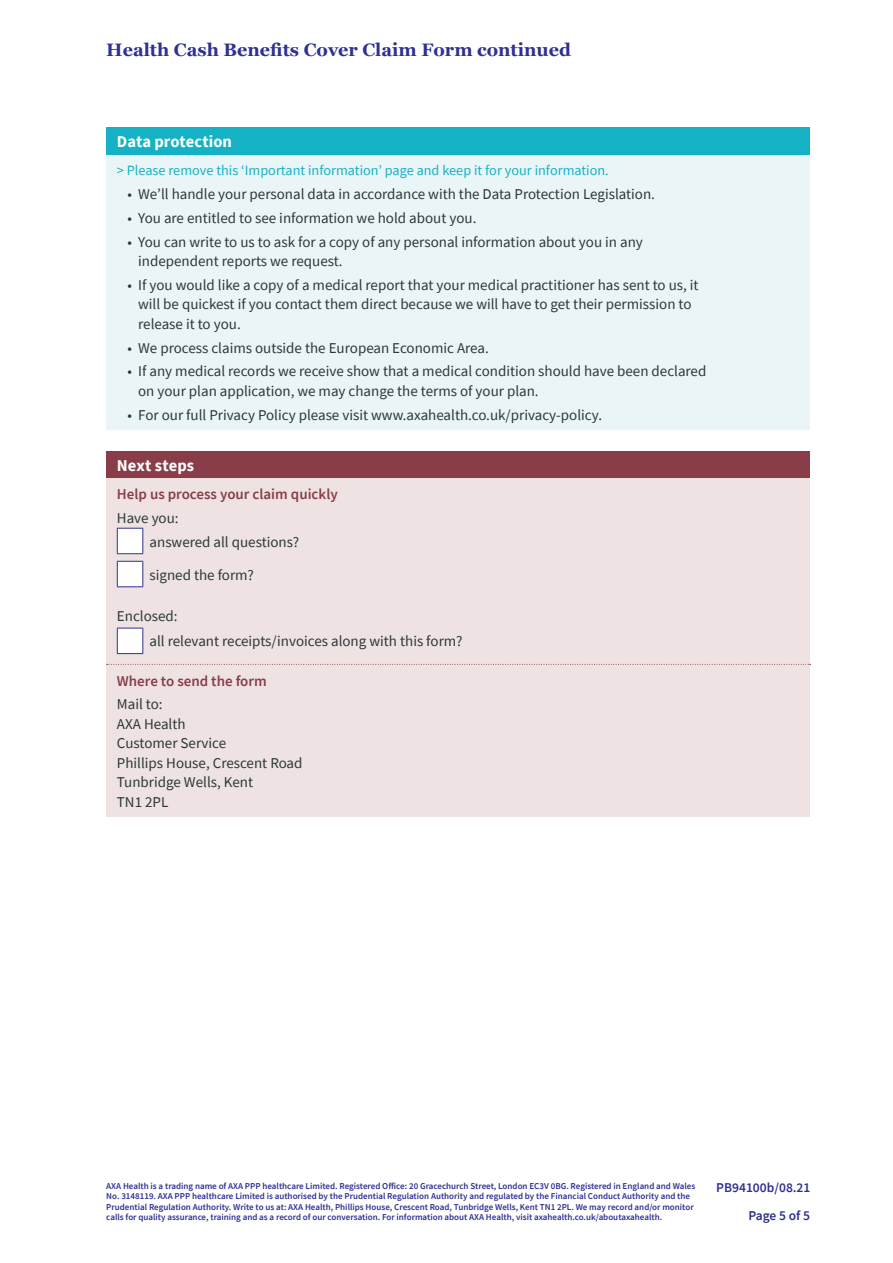
<style>
.page{position:relative;width:893px;height:1263px;background:#fff}
.page>*{position:absolute;margin:0;border:0;box-sizing:border-box;transform-origin:0 0}
.t1{font:700 18px "Georgia";color:#2e3092}
.Section_Header_Text{font:700 16.5px "Source Sans Pro";color:#fff}
.Check_Box_Text{font:15px/19.5px "Source Sans Pro";color:#2c3738}
.Form_Body_Text{font:15px "Source Sans Pro";color:#2c3738}
.Field_name_-_Tosca{font:600 15px "Source Sans Pro";color:#883d48}
.t2{font:14.25px "Source Sans Pro";color:#15b2c5}
.t3{font:600 13.5px "Source Sans Pro";color:#2e3092}
.t4{font:600 9px/10.5px "Source Sans Pro";color:#2e3092}
</style>
<div class="page">
<div style="left:106px;top:128px;width:704px;height:27px;background:#15b2c5"></div>
<div style="left:106px;top:155px;width:704px;height:275px;background:#eaf5f7"></div>
<div style="left:106px;top:451px;width:704px;height:27px;background:#883d48"></div>
<div style="left:106px;top:478px;width:704px;height:186px;background:#eee3e2"></div>
<svg style="left:117px;top:528px;width:26px;height:26px"></svg>
<svg style="left:117px;top:561px;width:26px;height:26px"></svg>
<svg style="left:117px;top:628px;width:26px;height:26px"></svg>
<div style="left:106px;top:664px;width:704px;height:153px;background:#eee3e2"></div>
<svg style="left:107px;top:664px;width:704px;height:1px"></svg>
<p class="t1" style="left:106px;top:38px;width:466px">Health Cash Benefits Cover Claim Form continued</p>
<p class="Section_Header_Text" style="left:117px;top:131px;width:117px">Data protection</p>
<p class="t2" style="left:117px;top:162px;width:493px">&gt; Please remove this ‘Important information’ page and keep it for your information.</p>
<p class="Check_Box_Text" style="left:128px;top:184px;width:529px">• We’ll handle your personal data in accordance with the Data Protection Legislation.</p>
<p class="Check_Box_Text" style="left:128px;top:208px;width:350px">• You are entitled to see information we hold about you.</p>
<p class="Check_Box_Text" style="left:138px;top:232px;width:506px;text-indent:-11px">• You can write to us to ask for a copy of any personal information about you in any independent reports we request.</p>
<p class="Check_Box_Text" style="left:138px;top:275px;width:562px;text-indent:-11px">• If you would like a copy of a medical report that your medical practitioner has sent to us, it will be quickest if you contact them direct because we will have to get their permission to release it to you.</p>
<p class="Check_Box_Text" style="left:128px;top:338px;width:363px">• We process claims outside the European Economic Area.</p>
<p class="Check_Box_Text" style="left:138px;top:362px;width:570px;text-indent:-11px">• If any medical records we receive show that a medical condition should have been declared on your plan application, we may change the terms of your plan.</p>
<p class="Check_Box_Text" style="left:128px;top:405px;width:476px">• For our full Privacy Policy please visit www.axahealth.co.uk/privacy-policy.</p>
<p class="Section_Header_Text" style="left:117px;top:454px;width:79px">Next steps</p>
<p class="Field_name_-_Tosca" style="left:117px;top:485px;width:222px">Help us process your claim quickly</p>
<p class="Form_Body_Text" style="left:117px;top:509px;width:63px">Have you:</p>
<p class="Check_Box_Text" style="left:150px;top:532px;width:151px">answered all questions?</p>
<p class="Check_Box_Text" style="left:150px;top:565px;width:106px">signed the form?</p>
<p class="Form_Body_Text" style="left:117px;top:606px;width:62px">Enclosed:</p>
<p class="Check_Box_Text" style="left:150px;top:632px;width:314px">all relevant receipts/invoices along with this form?</p>
<p class="Field_name_-_Tosca" style="left:117px;top:671px;width:151px">Where to send the form</p>
<p class="Form_Body_Text" style="left:117px;top:695px;width:47px">Mail to:</p>
<p class="Form_Body_Text" style="left:117px;top:714px;width:70px">AXA Health</p>
<p class="Form_Body_Text" style="left:117px;top:734px;width:111px">Customer Service</p>
<p class="Form_Body_Text" style="left:117px;top:753px;width:187px">Phillips House, Crescent Road</p>
<p class="Form_Body_Text" style="left:117px;top:773px;width:138px">Tunbridge Wells, Kent</p>
<p class="Form_Body_Text" style="left:117px;top:792px;width:53px">TN1 2PL</p>
<p class="t4" style="left:106px;top:1180px;width:591px">AXA Health is a trading name of AXA PPP healthcare Limited. Registered Office: 20 Gracechurch Street, London EC3V 0BG. Registered in England and Wales No. 3148119. AXA PPP healthcare Limited is authorised by the Prudential Regulation Authority and regulated by the Financial Conduct Authority and the Prudential Regulation Authority. Write to us at: AXA Health, Phillips House, Crescent Road, Tunbridge Wells, Kent TN1 2PL. We may record and/or monitor calls for quality assurance, training and as a record of our conversation. For information about AXA Health, visit axahealth.co.uk/aboutaxahealth.</p>
<p class="t3" style="left:716px;top:1179px;width:96px">PB94100b/08.21</p>
<p class="t3" style="left:748px;top:1207px;width:63px">Page 5 of 5</p>
</div>
